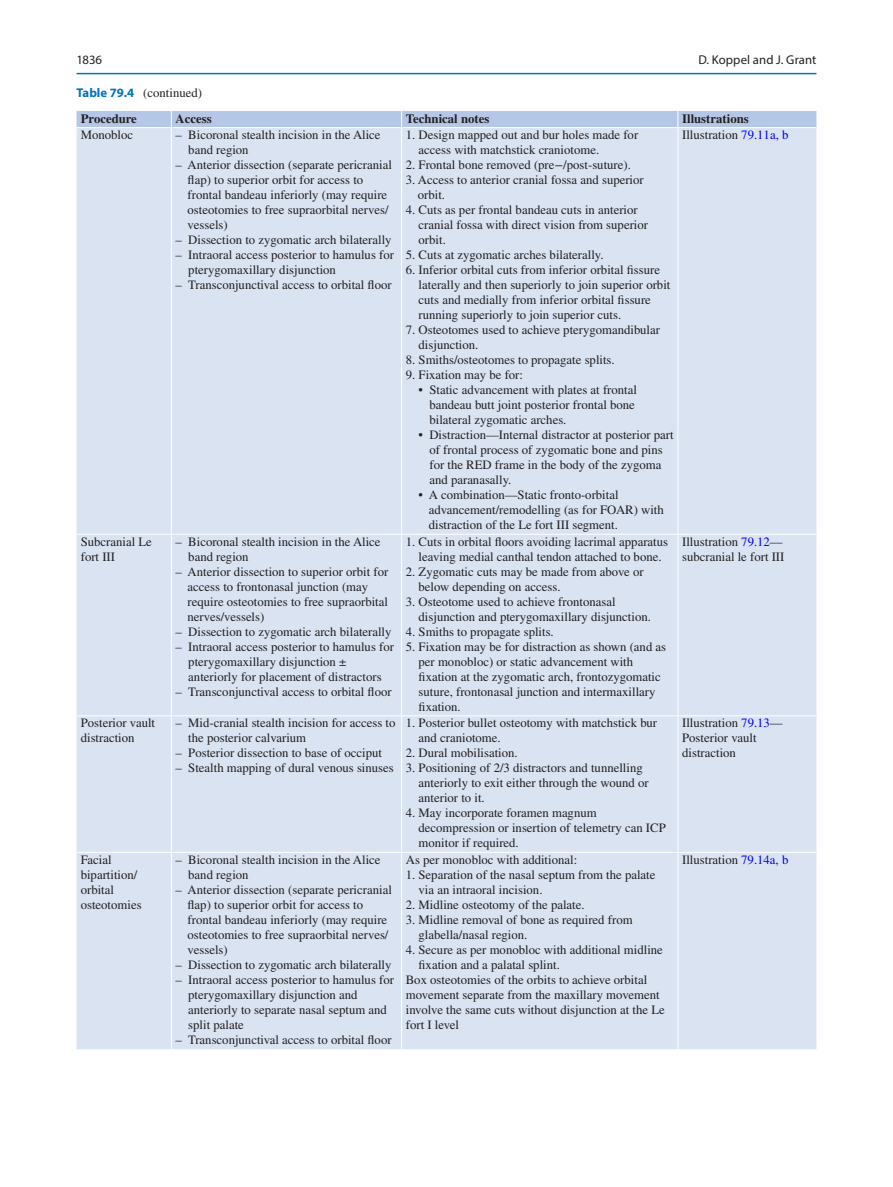
<style>
.page{position:relative;width:893px;height:1187px;background:#fff}
.page>*{position:absolute;margin:0;border:0;box-sizing:border-box;transform-origin:0 0}
.t1{font:12.75px/15px "Times LT Std";color:#231f20}
.t2{font:700 12.75px "Times LT Std";color:#231f20}
.t3{font:12.75px "Myriad Pro Regular 2";letter-spacing:.01em;color:#231f20}
.t4{font:12.75px "Myriad Pro";color:#231f20}
.s1{font-family:"Myriad Pro";font-weight:700;color:#0073bc}
.s2{color:#0000fa}
.s3{font-family:"STIX General"}
</style>
<div class="page">
<div style="left:77px;top:128px;width:739px;height:921px;background:#d9e3f2"></div>
<div style="left:77px;top:111px;width:739px;height:17px;background:#b5c7e6"></div>
<hr style="left:678px;top:127px;width:138px;height:1px;background:#fff">
<hr style="left:171px;top:128px;width:1px;height:406px;background:#fff">
<hr style="left:401px;top:128px;width:1px;height:406px;background:#fff">
<hr style="left:678px;top:128px;width:1px;height:406px;background:#fff">
<hr style="left:77px;top:534px;width:94px;height:1px;background:#fff">
<hr style="left:171px;top:534px;width:231px;height:1px;background:#fff">
<hr style="left:171px;top:534px;width:1px;height:181px;background:#fff">
<hr style="left:402px;top:534px;width:276px;height:1px;background:#fff">
<hr style="left:401px;top:534px;width:1px;height:181px;background:#fff">
<hr style="left:678px;top:534px;width:138px;height:1px;background:#fff">
<hr style="left:678px;top:534px;width:1px;height:181px;background:#fff">
<hr style="left:77px;top:715px;width:94px;height:1px;background:#fff">
<hr style="left:171px;top:715px;width:231px;height:1px;background:#fff">
<hr style="left:171px;top:716px;width:1px;height:135px;background:#fff">
<hr style="left:402px;top:715px;width:276px;height:1px;background:#fff">
<hr style="left:401px;top:716px;width:1px;height:135px;background:#fff">
<hr style="left:678px;top:715px;width:138px;height:1px;background:#fff">
<hr style="left:678px;top:716px;width:1px;height:135px;background:#fff">
<hr style="left:402px;top:851px;width:276px;height:1px;background:#fff">
<hr style="left:171px;top:851px;width:231px;height:1px;background:#fff">
<hr style="left:401px;top:852px;width:1px;height:197px;background:#fff">
<hr style="left:678px;top:851px;width:138px;height:1px;background:#fff">
<hr style="left:678px;top:852px;width:1px;height:197px;background:#fff">
<hr style="left:77px;top:851px;width:94px;height:1px;background:#fff">
<hr style="left:171px;top:852px;width:1px;height:197px;background:#fff">
<hr style="left:77px;top:73px;width:739px;height:1px;background:#0073bc">
<p class="t4" style="left:77px;top:52px;width:27px">1836</p>
<p class="t1" style="left:76px;top:85px;width:127px"><span class="s1">Table 79.4</span> (continued)</p>
<p class="t3" style="left:698px;top:52px;width:120px">D. Koppel and J. Grant</p>
<p class="t2" style="left:81px;top:111px;width:58px">Procedure</p>
<p class="t2" style="left:176px;top:111px;width:38px">Access</p>
<p class="t2" style="left:406px;top:111px;width:85px">Technical notes</p>
<p class="t2" style="left:682px;top:111px;width:68px">Illustrations</p>
<p class="t1" style="left:81px;top:127px;width:54px">Monobloc</p>
<p class="t1" style="left:188px;top:127px;width:194px;text-indent:-13px">– Bicoronal stealth incision in the Alice band region</p>
<p class="t1" style="left:188px;top:157px;width:206px;text-indent:-12px">– Anterior dissection (separate pericranial flap) to superior orbit for access to frontal bandeau inferiorly (may require osteotomies to free supraorbital nerves/ vessels)</p>
<p class="t1" style="left:176px;top:232px;width:218px">– Dissection to zygomatic arch bilaterally</p>
<p class="t1" style="left:188px;top:247px;width:207px;text-indent:-13px">– Intraoral access posterior to hamulus for pterygomaxillary disjunction</p>
<p class="t1" style="left:176px;top:277px;width:218px">– Transconjunctival access to orbital floor</p>
<p class="t1" style="left:682px;top:127px;width:108px">Illustration <span class="s2">79.11a, b</span></p>
<p class="t1" style="left:419px;top:127px;width:221px;text-indent:-13px">1. Design mapped out and bur holes made for access with matchstick craniotome.</p>
<p class="t1" style="left:406px;top:157px;width:227px">2. Frontal bone removed (pre<span class="s3">−</span>/post-suture).</p>
<p class="t1" style="left:418px;top:172px;width:227px;text-indent:-12px">3. Access to anterior cranial fossa and superior orbit.</p>
<p class="t1" style="left:419px;top:202px;width:231px;text-indent:-13px">4. Cuts as per frontal bandeau cuts in anterior cranial fossa with direct vision from superior orbit.</p>
<p class="t1" style="left:406px;top:247px;width:199px">5. Cuts at zygomatic arches bilaterally.</p>
<p class="t1" style="left:419px;top:262px;width:253px;text-indent:-13px">6. Inferior orbital cuts from inferior orbital fissure laterally and then superiorly to join superior orbit cuts and medially from inferior orbital fissure running superiorly to join superior cuts.</p>
<p class="t1" style="left:419px;top:322px;width:243px;text-indent:-13px">7. Osteotomes used to achieve pterygomandibular disjunction.</p>
<p class="t1" style="left:406px;top:352px;width:210px">8. Smiths/osteotomes to propagate splits.</p>
<p class="t1" style="left:406px;top:367px;width:119px">9. Fixation may be for:</p>
<p class="t1" style="left:429px;top:382px;width:209px;text-indent:-11px">• Static advancement with plates at frontal bandeau butt joint posterior frontal bone bilateral zygomatic arches.</p>
<p class="t1" style="left:429px;top:427px;width:246px;text-indent:-11px">• Distraction—Internal distractor at posterior part of frontal process of zygomatic bone and pins for the RED frame in the body of the zygoma and paranasally.</p>
<p class="t1" style="left:429px;top:487px;width:237px;text-indent:-10px">• A combination—Static fronto-orbital advancement/remodelling (as for FOAR) with distraction of the Le fort III segment.</p>
<p class="t1" style="left:81px;top:534px;width:73px">Subcranial Le fort III</p>
<p class="t1" style="left:188px;top:534px;width:194px;text-indent:-13px">– Bicoronal stealth incision in the Alice band region</p>
<p class="t1" style="left:188px;top:564px;width:202px;text-indent:-12px">– Anterior dissection to superior orbit for access to frontonasal junction (may require osteotomies to free supraorbital nerves/vessels)</p>
<p class="t1" style="left:176px;top:624px;width:218px">– Dissection to zygomatic arch bilaterally</p>
<p class="t1" style="left:188px;top:639px;width:207px;text-indent:-13px">– Intraoral access posterior to hamulus for pterygomaxillary disjunction ± anteriorly for placement of distractors</p>
<p class="t1" style="left:176px;top:684px;width:218px">– Transconjunctival access to orbital floor</p>
<p class="t1" style="left:81px;top:715px;width:76px">Posterior vault distraction</p>
<p class="t1" style="left:188px;top:715px;width:209px;text-indent:-13px">– Mid-cranial stealth incision for access to the posterior calvarium</p>
<p class="t1" style="left:176px;top:745px;width:208px">– Posterior dissection to base of occiput</p>
<p class="t1" style="left:176px;top:760px;width:220px">– Stealth mapping of dural venous sinuses</p>
<p class="t1" style="left:81px;top:851px;width:62px">Facial bipartition/ orbital osteotomies</p>
<p class="t1" style="left:188px;top:851px;width:194px;text-indent:-13px">– Bicoronal stealth incision in the Alice band region</p>
<p class="t1" style="left:188px;top:881px;width:206px;text-indent:-12px">– Anterior dissection (separate pericranial flap) to superior orbit for access to frontal bandeau inferiorly (may require osteotomies to free supraorbital nerves/ vessels)</p>
<p class="t1" style="left:176px;top:956px;width:218px">– Dissection to zygomatic arch bilaterally</p>
<p class="t1" style="left:188px;top:971px;width:207px;text-indent:-13px">– Intraoral access posterior to hamulus for pterygomaxillary disjunction and anteriorly to separate nasal septum and split palate</p>
<p class="t1" style="left:176px;top:1031px;width:218px">– Transconjunctival access to orbital floor</p>
<p class="t1" style="left:406px;top:534px;width:264px;text-align:center">1. Cuts in orbital floors avoiding lacrimal apparatus leaving medial canthal tendon attached to bone.</p>
<p class="t1" style="left:419px;top:564px;width:227px;text-indent:-13px">2. Zygomatic cuts may be made from above or below depending on access.</p>
<p class="t1" style="left:419px;top:594px;width:234px;text-indent:-13px">3. Osteotome used to achieve frontonasal disjunction and pterygomaxillary disjunction.</p>
<p class="t1" style="left:406px;top:624px;width:149px">4. Smiths to propagate splits.</p>
<p class="t1" style="left:419px;top:639px;width:249px;text-indent:-13px">5. Fixation may be for distraction as shown (and as per monobloc) or static advancement with fixation at the zygomatic arch, frontozygomatic suture, frontonasal junction and intermaxillary fixation.</p>
<p class="t1" style="left:419px;top:715px;width:240px;text-indent:-13px">1. Posterior bullet osteotomy with matchstick bur and craniotome.</p>
<p class="t1" style="left:406px;top:745px;width:113px">2. Dural mobilisation.</p>
<p class="t1" style="left:419px;top:760px;width:232px;text-indent:-13px">3. Positioning of 2/3 distractors and tunnelling anteriorly to exit either through the wound or anterior to it.</p>
<p class="t1" style="left:419px;top:805px;width:249px;text-indent:-13px">4. May incorporate foramen magnum decompression or insertion of telemetry can ICP monitor if required.</p>
<p class="t1" style="left:406px;top:851px;width:173px">As per monobloc with additional:</p>
<p class="t1" style="left:419px;top:866px;width:238px;text-indent:-13px">1. Separation of the nasal septum from the palate via an intraoral incision.</p>
<p class="t1" style="left:406px;top:896px;width:180px">2. Midline osteotomy of the palate.</p>
<p class="t1" style="left:419px;top:911px;width:216px;text-indent:-13px">3. Midline removal of bone as required from glabella/nasal region.</p>
<p class="t1" style="left:406px;top:941px;width:259px">4. Secure as per monobloc with additional midline</p>
<p class="t1" style="left:419px;top:956px;width:143px">fixation and a palatal splint.</p>
<p class="t1" style="left:406px;top:971px;width:243px">Box osteotomies of the orbits to achieve orbital</p>
<p class="t1" style="left:406px;top:986px;width:255px">movement separate from the maxillary movement</p>
<p class="t1" style="left:406px;top:1001px;width:260px">involve the same cuts without disjunction at the Le</p>
<p class="t1" style="left:406px;top:1016px;width:55px">fort I level</p>
<p class="t1" style="left:682px;top:534px;width:104px">Illustration <span class="s2">79.12</span>— subcranial le fort III</p>
<p class="t1" style="left:682px;top:715px;width:102px">Illustration <span class="s2">79.13</span>—<br>Posterior vault distraction</p>
<p class="t1" style="left:682px;top:851px;width:108px">Illustration <span class="s2">79.14a, b</span></p>
</div>
